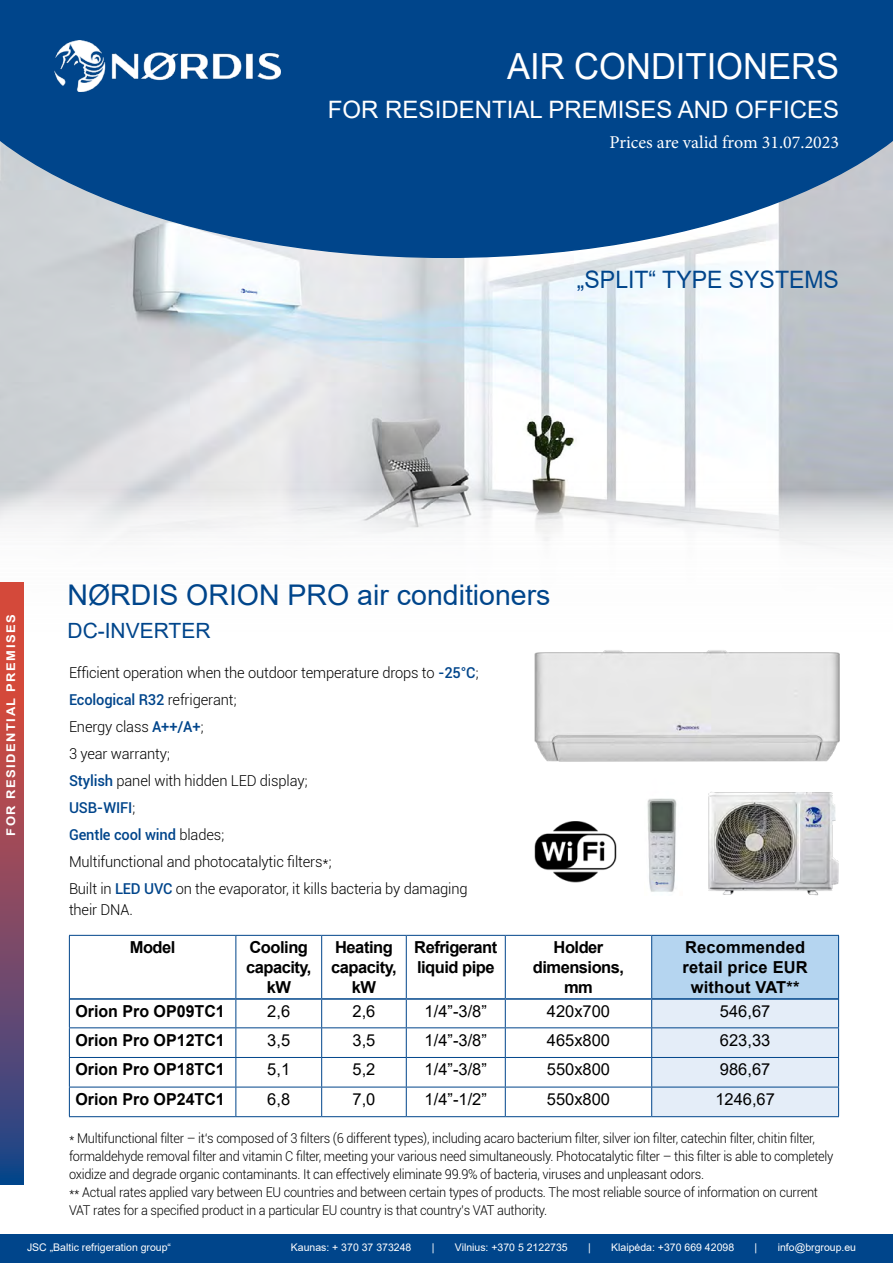
<style>
.page{position:relative;width:893px;height:1263px;background:#fff}
.page>*{position:absolute;margin:0;border:0;box-sizing:border-box;transform-origin:0 0}
.t1{font:36px "Arial";color:#fff;scale:.96 1}
.t2{font:28.5px "Arial";color:#00458b}
.t3{font:24px "Arial";color:#fff}
.t4{font:24px "Arial";color:#00458b;scale:.96 1}
.t5{font:21px "Arial";color:#00458b}
.t6{font:18px "Minion Pro";color:#fff}
.t7{font:16.5px "Arial";color:#000}
.t8{font:700 16.5px/19.8px "Arial";color:#000;text-align:center}
.t9{font:700 16.5px/19.8px "Arial";letter-spacing:-.03em;color:#000;text-align:center}
.t10{font:300 15px/27px "Roboto";letter-spacing:-.01em;color:#000}
.t11{font:300 13.5px/18px "Roboto";letter-spacing:-.02em;color:#000;scale:.95 1}
.t12{font:700 12px "Arial";letter-spacing:.115em;color:#fff;scale:1.08 1}
.t13{font:10.5px "Arial";color:#fff}
.s1{font-weight:500;color:#00458b}
</style>
<div class="page">
<img style="left:0;top:258px;width:893px;height:394px">
<img style="left:0;top:375px;width:893px;height:256px">
<svg style="left:0;top:0;width:893px;height:258px;background:#1d5996"></svg>
<div style="left:0;top:1235px;width:893px;height:28px;background:#00458b"></div>
<svg style="left:0;top:583px;width:23px;height:601px;background:#8b485d"></svg>
<img style="left:54px;top:40px;width:226px;height:51px">
<div style="left:652px;top:935px;width:187px;height:64px;background:#b5d5f0"></div>
<hr style="left:235px;top:936px;width:1px;height:62px;background:#00458b">
<hr style="left:321px;top:936px;width:1px;height:62px;background:#00458b">
<hr style="left:406px;top:936px;width:1px;height:62px;background:#00458b">
<hr style="left:505px;top:936px;width:1px;height:62px;background:#00458b">
<hr style="left:651px;top:936px;width:1px;height:62px;background:#00458b">
<hr style="left:838px;top:936px;width:1px;height:63px;background:#00458b">
<hr style="left:69px;top:1027px;width:167px;height:1px;background:#00458b">
<hr style="left:236px;top:1027px;width:86px;height:1px;background:#00458b">
<hr style="left:322px;top:1027px;width:84px;height:1px;background:#00458b">
<hr style="left:406px;top:1027px;width:99px;height:1px;background:#00458b">
<hr style="left:505px;top:1027px;width:147px;height:1px;background:#00458b">
<hr style="left:69px;top:1057px;width:167px;height:1px;background:#00458b">
<hr style="left:236px;top:1057px;width:86px;height:1px;background:#00458b">
<hr style="left:322px;top:1057px;width:84px;height:1px;background:#00458b">
<hr style="left:406px;top:1057px;width:99px;height:1px;background:#00458b">
<hr style="left:505px;top:1057px;width:147px;height:1px;background:#00458b">
<hr style="left:69px;top:1087px;width:167px;height:1px;background:#00458b">
<svg style="left:69px;top:999px;width:1px;height:117px"></svg>
<hr style="left:236px;top:1087px;width:86px;height:1px;background:#00458b">
<svg style="left:235px;top:1000px;width:1px;height:116px"></svg>
<hr style="left:322px;top:1087px;width:84px;height:1px;background:#00458b">
<svg style="left:321px;top:1000px;width:1px;height:116px"></svg>
<hr style="left:406px;top:1087px;width:99px;height:1px;background:#00458b">
<svg style="left:406px;top:1000px;width:1px;height:116px"></svg>
<hr style="left:505px;top:1087px;width:147px;height:1px;background:#00458b">
<svg style="left:505px;top:1000px;width:1px;height:116px"></svg>
<div style="left:651px;top:999px;width:188px;height:117px;background:#e4edf8"></div>
<hr style="left:69px;top:1116px;width:167px;height:1px;background:#00458b">
<hr style="left:236px;top:1116px;width:86px;height:1px;background:#00458b">
<hr style="left:322px;top:1116px;width:84px;height:1px;background:#00458b">
<hr style="left:406px;top:1116px;width:99px;height:1px;background:#00458b">
<hr style="left:505px;top:1116px;width:147px;height:1px;background:#00458b">
<hr style="left:652px;top:1116px;width:187px;height:1px;background:#00458b">
<hr style="left:69px;top:935px;width:167px;height:1px;background:#00458b">
<hr style="left:69px;top:936px;width:1px;height:63px;background:#00458b">
<hr style="left:236px;top:935px;width:86px;height:1px;background:#00458b">
<hr style="left:322px;top:935px;width:84px;height:1px;background:#00458b">
<hr style="left:406px;top:935px;width:99px;height:1px;background:#00458b">
<hr style="left:505px;top:935px;width:147px;height:1px;background:#00458b">
<hr style="left:652px;top:935px;width:187px;height:1px;background:#00458b">
<hr style="left:70px;top:998px;width:166px;height:2px;background:#00458b">
<hr style="left:236px;top:998px;width:86px;height:2px;background:#00458b">
<hr style="left:322px;top:998px;width:84px;height:2px;background:#00458b">
<hr style="left:406px;top:998px;width:99px;height:2px;background:#00458b">
<hr style="left:505px;top:998px;width:147px;height:2px;background:#00458b">
<hr style="left:652px;top:998px;width:186px;height:2px;background:#00458b">
<img style="left:519px;top:631px;width:335px;height:131px">
<img style="left:689px;top:757px;width:165px;height:139px">
<img style="left:534px;top:821px;width:83px;height:62px">
<img style="left:647px;top:798px;width:30px;height:94px">
<h1 class="t1" style="left:507px;top:41px;width:348px">AIR CONDITIONERS</h1>
<h3 class="t3" style="left:328px;top:93px;width:513px">FOR RESIDENTIAL PREMISES AND OFFICES</h3>
<h3 class="t6" style="left:609px;top:131px;width:231px">Prices are valid from 31.07.2023</h3>
<h3 class="t4" style="left:577px;top:263px;width:274px">„SPLIT“ TYPE SYSTEMS</h3>
<p class="t12" style="left:2px;top:835px;width:206px;rotate:-90deg">FOR RESIDENTIAL PREMISES</p>
<h2 class="t2" style="left:68px;top:575px;width:485px">NØRDIS ORION PRO air conditioners</h2>
<h3 class="t5" style="left:68px;top:616px;width:145px">DC-INVERTER</h3>
<p class="t10" style="left:69px;top:659px;width:411px">Efficient operation when the outdoor temperature drops to <span class="s1">-25°C</span>; <span class="s1">Ecological R32</span> refrigerant;<br>Energy class <span class="s1">A++/A+</span>;<br>3 year warranty;<br><span class="s1">Stylish</span> panel with hidden LED display;<br><span class="s1">USB-WIFI</span>;<br><span class="s1">Gentle cool wind</span> blades;<br>Multifunctional and photocatalytic filters*;<br>Built in <span class="s1">LED UVC</span> on the evaporator, it kills bacteria by damaging</p>
<p class="t10" style="left:69px;top:896px;width:66px">their DNA.</p>
<p class="t8" style="left:130px;top:938px;width:47px">Model</p>
<p class="t9" style="left:246px;top:938px;width:67px">Cooling capacity, kW</p>
<p class="t9" style="left:331px;top:938px;width:67px">Heating capacity, kW</p>
<p class="t9" style="left:414px;top:938px;width:85px;text-align:left">Refrigerant liquid pipe</p>
<p class="t9" style="left:533px;top:938px;width:93px">Holder dimensions, mm</p>
<p class="t8" style="left:682px;top:938px;width:127px">Recommended retail price EUR without VAT**</p>
<p class="t8" style="left:75px;top:1001px;width:151px">Orion Pro OP09TC1</p>
<p class="t7" style="left:267px;top:1000px;width:24px">2,6</p>
<p class="t7" style="left:352px;top:1000px;width:24px">2,6</p>
<p class="t7" style="left:425px;top:1000px;width:64px">1/4”-3/8”</p>
<p class="t7" style="left:547px;top:1000px;width:65px">420x700</p>
<p class="t7" style="left:720px;top:1000px;width:52px">546,67</p>
<p class="t8" style="left:75px;top:1030px;width:151px">Orion Pro OP12TC1</p>
<p class="t7" style="left:267px;top:1029px;width:24px">3,5</p>
<p class="t7" style="left:352px;top:1029px;width:24px">3,5</p>
<p class="t7" style="left:425px;top:1029px;width:64px">1/4”-3/8”</p>
<p class="t7" style="left:547px;top:1029px;width:65px">465x800</p>
<p class="t7" style="left:720px;top:1029px;width:52px">623,33</p>
<p class="t8" style="left:75px;top:1060px;width:151px">Orion Pro OP18TC1</p>
<p class="t7" style="left:267px;top:1058px;width:24px">5,1</p>
<p class="t7" style="left:352px;top:1058px;width:24px">5,2</p>
<p class="t7" style="left:425px;top:1058px;width:64px">1/4”-3/8”</p>
<p class="t7" style="left:547px;top:1058px;width:65px">550x800</p>
<p class="t7" style="left:720px;top:1058px;width:52px">986,67</p>
<p class="t8" style="left:75px;top:1089px;width:151px">Orion Pro OP24TC1</p>
<p class="t7" style="left:267px;top:1088px;width:24px">6,8</p>
<p class="t7" style="left:352px;top:1088px;width:24px">7,0</p>
<p class="t7" style="left:425px;top:1088px;width:64px">1/4”-1/2”</p>
<p class="t7" style="left:547px;top:1088px;width:65px">550x800</p>
<p class="t7" style="left:715px;top:1088px;width:61px">1246,67</p>
<p class="t11" style="left:69px;top:1128px;width:806px">* Multifunctional filter – it‘s composed of 3 filters (6 different types), including acaro bacterium filter, silver ion filter, catechin filter, chitin filter, formaldehyde removal filter and vitamin C filter, meeting your various need simultaneously. Photocatalytic filter – this filter is able to completely oxidize and degrade organic contaminants. It can effectively eliminate 99.9% of bacteria, viruses and unpleasant odors.<br>** Actual rates applied vary between EU countries and between certain types of products. The most reliable source of information on current VAT rates for a specified product in a particular EU country is that country’s VAT authority.</p>
<p class="t13" style="left:27px;top:1240px;width:146px">JSC „Baltic refrigeration group“</p>
<p class="t13" style="left:291px;top:1240px;width:122px">Kaunas: + 370 37 373248</p>
<p class="t13" style="left:432px;top:1240px;width:4px">|</p>
<p class="t13" style="left:455px;top:1240px;width:114px">Vilnius: +370 5 2122735</p>
<p class="t13" style="left:588px;top:1240px;width:4px">|</p>
<p class="t13" style="left:611px;top:1240px;width:124px">Klaipėda: +370 669 42098</p>
<p class="t13" style="left:755px;top:1240px;width:4px">|</p>
<p class="t13" style="left:778px;top:1240px;width:80px">info@brgroup.eu</p>
</div>
